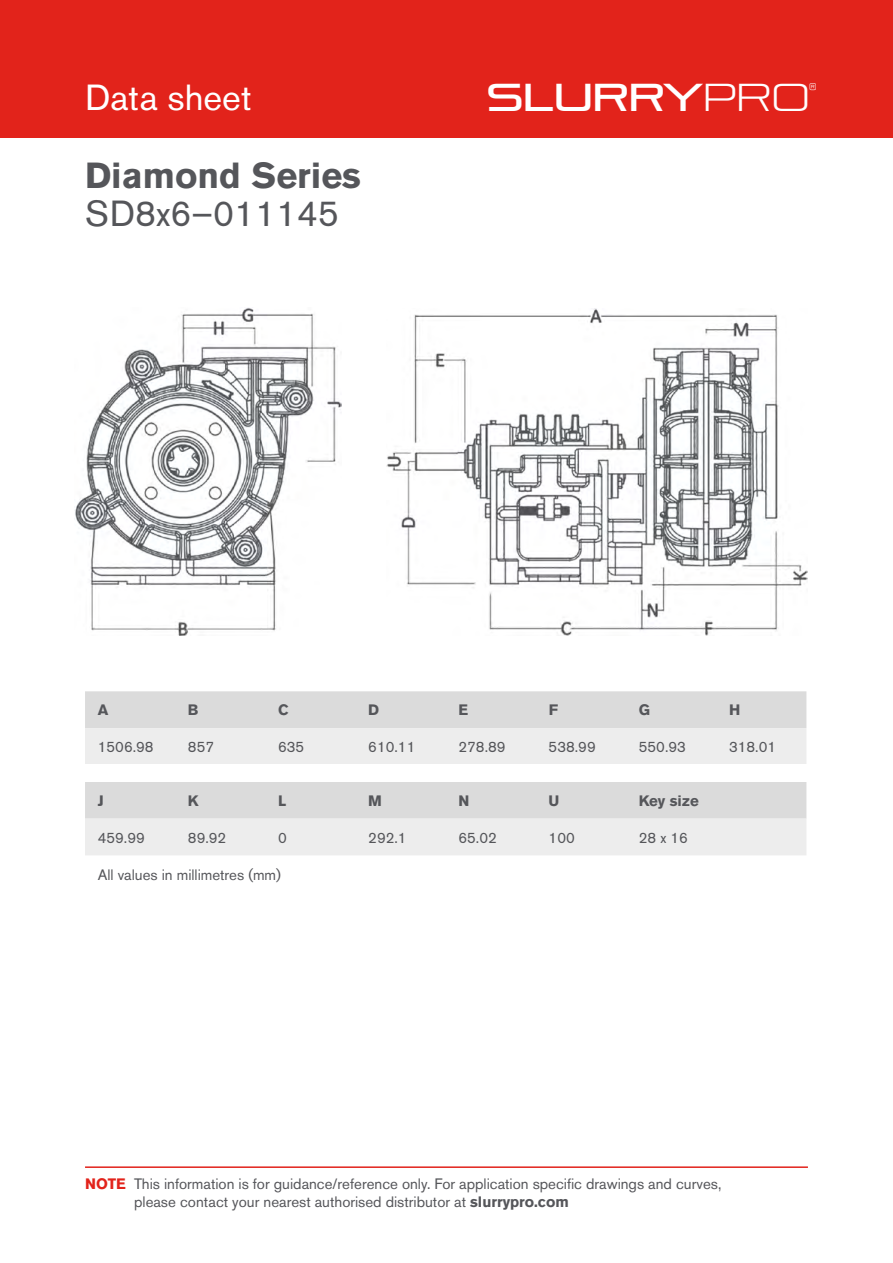
<style>
.page{position:relative;width:893px;height:1263px;background:#fff}
.page>*{position:absolute;margin:0;border:0;box-sizing:border-box;transform-origin:0 0}
.t1{font:38.7px "Pirulen Rg";color:#fff}
.t2{font:700 36px "Akzidenz Grotesk BQ";color:#55565a}
.t3{font:36px "Akzidenz Grotesk BQ";color:#55565a}
.t4{font:36px "Akzidenz Grotesk BQ";color:#fff}
.t5{font:15px/18px "Akzidenz Grotesk BQ";color:#55565a}
.t6{font:700 15px "Akzidenz Grotesk BQ";color:#55565a}
.t7{font:12.45px "Pirulen Lt";color:#fff}
.s1{font-family:"Pirulen Lt"}
.s2{font-weight:700;color:#e2231b}
.s3{font-weight:700}
</style>
<div class="page">
<img style="left:75px;top:307px;width:266px;height:328px">
<img style="left:387px;top:308px;width:421px;height:327px">
<hr style="left:85px;top:1166px;width:723px;height:2px;background:#e2231b">
<div style="left:0;top:0;width:893px;height:138px;background:#e2231b"></div>
<div style="left:85px;top:691px;width:721px;height:37px;background:#dbdbdb"></div>
<svg style="left:85px;top:728px;width:721px;height:127px;background:#e7e7e7"></svg>
<div style="left:85px;top:765px;width:721px;height:17px;background:#fff"></div>
<h2 class="t4" style="left:85px;top:76px;width:168px">Data sheet</h2>
<h1 class="t1" style="left:486px;top:73px;width:325px">SLURRY<span class="s1">PRO</span></h1>
<p class="t7" style="left:809px;top:80px;width:10px">®</p>
<h2 class="t2" style="left:85px;top:155px;width:278px">Diamond Series</h2>
<h2 class="t3" style="left:85px;top:192px;width:256px">SD8x6–011145</h2>
<p class="t6" style="left:98px;top:701px;width:12px">A</p>
<p class="t6" style="left:188px;top:701px;width:12px">B</p>
<p class="t6" style="left:278px;top:701px;width:12px">C</p>
<p class="t6" style="left:368px;top:701px;width:12px">D</p>
<p class="t6" style="left:458px;top:701px;width:11px">E</p>
<p class="t6" style="left:549px;top:701px;width:11px">F</p>
<p class="t6" style="left:639px;top:701px;width:13px">G</p>
<p class="t6" style="left:729px;top:701px;width:13px">H</p>
<p class="t5" style="left:98px;top:738px;width:57px">1506.98</p>
<p class="t5" style="left:188px;top:738px;width:28px">857</p>
<p class="t5" style="left:278px;top:738px;width:28px">635</p>
<p class="t5" style="left:368px;top:738px;width:49px">610.11</p>
<p class="t5" style="left:458px;top:738px;width:49px">278.89</p>
<p class="t5" style="left:549px;top:738px;width:49px">538.99</p>
<p class="t5" style="left:639px;top:738px;width:49px">550.93</p>
<p class="t5" style="left:729px;top:738px;width:49px">318.01</p>
<p class="t6" style="left:98px;top:792px;width:7px">J</p>
<p class="t6" style="left:188px;top:792px;width:12px">K</p>
<p class="t6" style="left:278px;top:792px;width:10px">L</p>
<p class="t6" style="left:368px;top:792px;width:15px">M</p>
<p class="t6" style="left:458px;top:792px;width:12px">N</p>
<p class="t6" style="left:549px;top:792px;width:12px">U</p>
<p class="t6" style="left:639px;top:792px;width:62px">Key size</p>
<p class="t5" style="left:98px;top:828px;width:49px">459.99</p>
<p class="t5" style="left:188px;top:828px;width:40px">89.92</p>
<p class="t5" style="left:278px;top:828px;width:10px">0</p>
<p class="t5" style="left:368px;top:828px;width:40px">292.1</p>
<p class="t5" style="left:458px;top:828px;width:40px">65.02</p>
<p class="t5" style="left:549px;top:828px;width:28px">100</p>
<p class="t5" style="left:639px;top:828px;width:51px">28 x 16</p>
<p class="t5" style="left:98px;top:866px;width:185px">All values in millimetres (mm)</p>
<p class="t5" style="left:134px;top:1175px;width:589px;text-indent:-49px"><span class="s2">NOTE</span> This information is for guidance/reference only. For application specific drawings and curves, please contact your nearest authorised distributor at <span class="s3">slurrypro.com</span></p>
</div>
